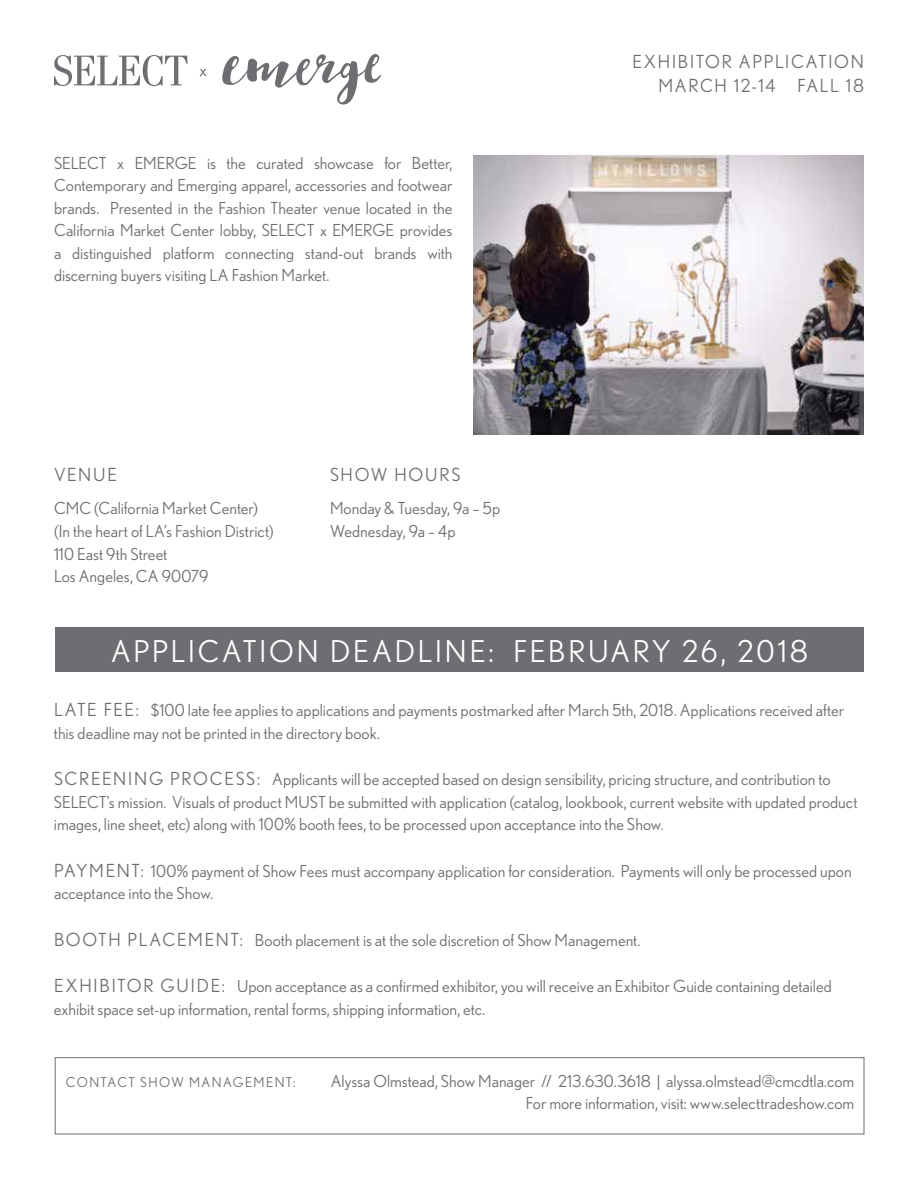
<style>
.page{position:relative;width:918px;height:1188px;background:#fff}
.page>*{position:absolute;margin:0;border:0;box-sizing:border-box;transform-origin:0 0}
.t1{font:30px "Nobel";letter-spacing:.09em;color:#fff}
.t2{font:18px/24px "Nobel";letter-spacing:.095em;color:#6d6e71}
.t3{font:16.5px/22.5px "Nobel";color:#6d6e71}
.t4{font:13.5px "Nobel";letter-spacing:.1em;color:#6d6e71}
.s1{font-size:18px}
</style>
<div class="page">
<svg style="left:54px;top:55px;width:134px;height:31px"></svg>
<svg style="left:222px;top:54px;width:159px;height:51px"></svg>
<svg style="left:200px;top:69px;width:7px;height:7px"></svg>
<div style="left:55px;top:1057px;width:809px;height:77px;border:1px solid #6d6e71"></div>
<div style="left:55px;top:628px;width:809px;height:44px;background:#6d6e71"></div>
<img style="left:473px;top:156px;width:391px;height:278px">
<p class="t3" style="left:54px;top:151px;width:400px;text-align:justify">SELECT x EMERGE is the curated showcase for Better, Contemporary and Emerging apparel, accessories and footwear brands. Presented in the Fashion Theater venue located in the California Market Center lobby, SELECT x EMERGE provides a distinguished platform connecting stand-out brands with discerning buyers visiting LA Fashion Market.</p>
<p class="t2" style="left:54px;top:463px;width:65px">VENUE</p>
<p class="t3" style="left:54px;top:497px;width:221px">CMC (California Market Center) (In the heart of LA’s Fashion District)<br>110 East 9th Street<br>Los Angeles, CA 90079</p>
<p class="t2" style="left:330px;top:463px;width:132px">SHOW HOURS</p>
<p class="t3" style="left:330px;top:497px;width:172px">Monday &amp; Tuesday, 9a – 5p<br>Wednesday, 9a – 4p</p>
<p class="t2" style="left:658px;top:50px;width:207px;text-indent:-26px">EXHIBITOR APPLICATION<br>March</p>
<p class="t2" style="left:734px;top:74px;width:85px">12-14 Fall</p>
<p class="t2" style="left:846px;top:74px;width:20px">18</p>
<h1 class="t1" style="left:111px;top:634px;width:423px">APPLICATION DEADLINE: februar</h1>
<h1 class="t1" style="left:652px;top:634px;width:158px">y 26, 2018</h1>
<p class="t3" style="left:54px;top:699px;width:792px"><span class="s1">L ATE FEE:</span> $100 late fee applies to applications and payments postmarked after March 5th, 2018. Applications received after this deadline may not be printed in the directory book.</p>
<p class="t3" style="left:54px;top:768px;width:805px"><span class="s1">SCREENING PROCESS:</span> Applicants will be accepted based on design sensibility, pricing structure, and contribution to<br>SELECT’s mission. Visuals of product MUST be submitted with application (catalog, lookbook, current website with updated product images, line sheet, etc) along with 100% booth fees, to be processed upon acceptance into the Show.</p>
<p class="t3" style="left:54px;top:860px;width:799px"><span class="s1">PAYMENT:</span> 100% payment of Show Fees must accompany application for consideration. Payments will only be processed upon acceptance into the Show.</p>
<p class="t3" style="left:54px;top:929px;width:588px"><span class="s1">BOOTH PLACEMENT:</span> Booth placement is at the sole discretion of Show Management.</p>
<p class="t3" style="left:54px;top:975px;width:779px"><span class="s1">EXHIBITOR GUIDE:</span> Upon acceptance as a confirmed exhibitor, you will receive an Exhibitor Guide containing detailed exhibit space set-up information, rental forms, shipping information, etc.</p>
<p class="t4" style="left:66px;top:1074px;width:231px">CONTACT SHOW MANAGEMENT:</p>
<p class="t3" style="left:331px;top:1070px;width:525px;text-align:right">Alyssa Olmstead, Show Manager // 213.630.3618 | alyssa.olmstead@cmcdtla.com<br>For more information, visit: www.selecttradeshow.com</p>
</div>
